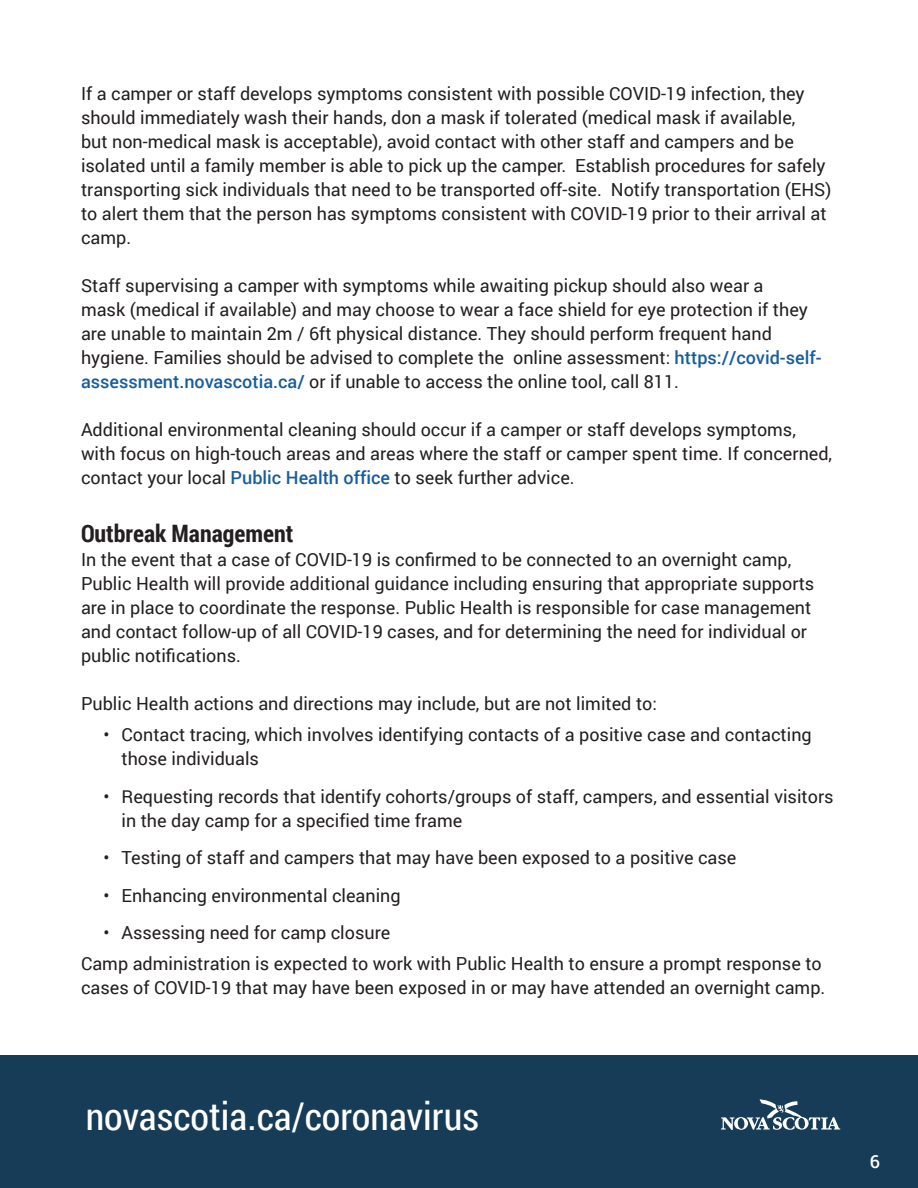
<style>
.page{position:relative;width:918px;height:1188px;background:#fff}
.page>*{position:absolute;margin:0;border:0;box-sizing:border-box;transform-origin:0 0}
.t1{font:38.25px "Roboto Condensed";color:#fff}
.t2{font:700 24px "Roboto Condensed";color:#231f20}
.t3{font:18px/24px "Roboto";color:#231f20}
.t4{font:500 18px "Roboto";color:#fff}
.s1{font-weight:500;color:#175d9e}
</style>
<div class="page">
<div style="left:0;top:1055px;width:918px;height:133px;background:#163c57"></div>
<svg style="left:721px;top:1099px;width:119px;height:31px"></svg>
<p class="t3" style="left:81px;top:81px;width:752px">If a camper or staff develops symptoms consistent with possible COVID-19 infection, they should immediately wash their hands, don a mask if tolerated (medical mask if available,<br>but non-medical mask is acceptable), avoid contact with other staff and campers and be isolated until a family member is able to pick up the camper. Establish procedures for safely transporting sick individuals that need to be transported off-site. Notify transportation (EHS) to alert them that the person has symptoms consistent with COVID-19 prior to their arrival at camp.</p>
<p class="t3" style="left:81px;top:273px;width:742px">Staff supervising a camper with symptoms while awaiting pickup should also wear a<br>mask (medical if available) and may choose to wear a face shield for eye protection if they are unable to maintain 2m / 6ft physical distance. They should perform frequent hand hygiene. Families should be advised to complete the online assessment: <span class="s1">https://covid-self&shy;assessment.novascotia.ca/</span> or if unable to access the online tool, call 811.</p>
<p class="t3" style="left:81px;top:417px;width:753px">Additional environmental cleaning should occur if a camper or staff develops symptoms, with focus on high-touch areas and areas where the staff or camper spent time. If concerned, contact your local <span class="s1">Public Health office</span> to seek further advice.</p>
<h2 class="t2" style="left:81px;top:517px;width:214px">Outbreak Management</h2>
<p class="t3" style="left:81px;top:547px;width:735px">In the event that a case of COVID-19 is confirmed to be connected to an overnight camp, Public Health will provide additional guidance including ensuring that appropriate supports are in place to coordinate the response. Public Health is responsible for case management and contact follow-up of all COVID-19 cases, and for determining the need for individual or public notifications.</p>
<p class="t3" style="left:81px;top:691px;width:578px">Public Health actions and directions may include, but are not limited to:</p>
<p class="t3" style="left:122px;top:722px;width:692px;text-indent:-18px">• Contact tracing, which involves identifying contacts of a positive case and contacting those individuals</p>
<p class="t3" style="left:122px;top:783px;width:714px;text-indent:-18px">• Requesting records that identify cohorts/groups of staff, campers, and essential visitors in the day camp for a specified time frame</p>
<p class="t3" style="left:104px;top:845px;width:634px">• Testing of staff and campers that may have been exposed to a positive case</p>
<p class="t3" style="left:104px;top:882px;width:299px">• Enhancing environmental cleaning</p>
<p class="t3" style="left:81px;top:917px;width:742px;line-height:30.8px;text-indent:22px">• Assessing need for camp closure<br>Camp administration is expected to work with Public Health to ensure a prompt response to</p>
<p class="t3" style="left:81px;top:975px;width:746px">cases of COVID-19 that may have been exposed in or may have attended an overnight camp.</p>
<h1 class="t1" style="left:86px;top:1090px;width:395px">novascotia.ca/coronavirus</h1>
<p class="t4" style="left:870px;top:1149px;width:12px">6</p>
</div>
